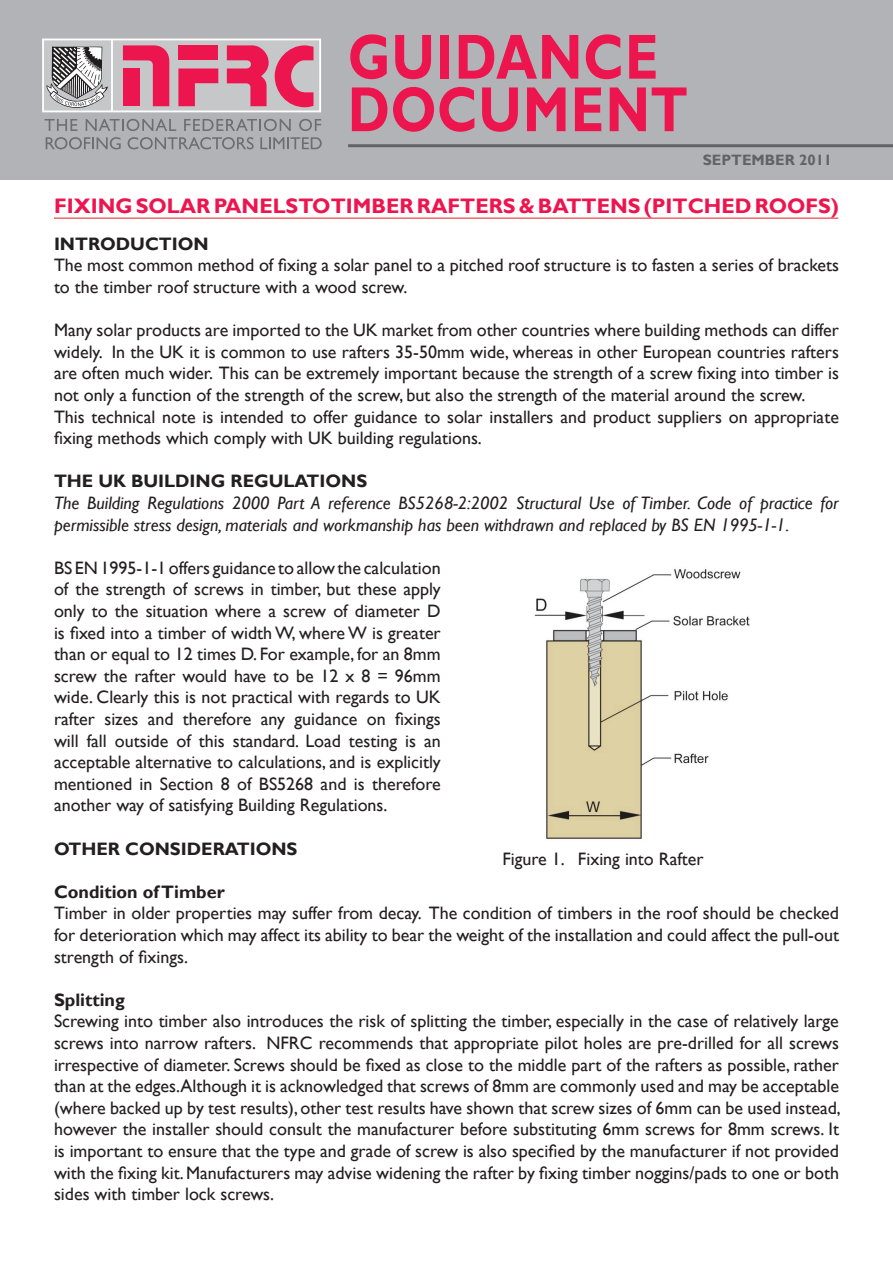
<style>
.page{position:relative;width:893px;height:1263px;background:#fff}
.page>*{position:absolute;margin:0;border:0;box-sizing:border-box;transform-origin:0 0}
.t1{font:700 64.05px/52.5px "Gill Sans";letter-spacing:.025em;color:#ed154e;scale:.82 1}
.t2{font:700 21px "Gill Sans";color:#ed154e}
.t3{font:18px/21.6px "Gill Sans";color:#231f20;text-align:justify}
.t4{font:italic 18px/21.6px "Gill Sans";color:#231f20}
.t5{font:700 18px "Gill Sans";color:#231f20}
.t6{font:700 15px "Gill Sans";color:#636366}
</style>
<div class="page">
<div style="left:0;top:0;width:893px;height:180px;background:#b2b3b7"></div>
<div style="left:43px;top:39px;width:277px;height:72px;background:#c6c7c8"></div>
<div style="left:42px;top:39px;width:279px;height:73px;border:2px solid #fff"></div>
<svg style="left:123px;top:45px;width:46px;height:61px"></svg>
<svg style="left:178px;top:68px;width:40px;height:38px"></svg>
<div style="left:178px;top:45px;width:40px;height:15px;background:#ed154e"></div>
<svg style="left:227px;top:45px;width:42px;height:61px"></svg>
<svg style="left:275px;top:45px;width:39px;height:62px"></svg>
<hr style="left:111px;top:39px;width:2px;height:73px;background:#fff">
<svg style="left:45px;top:119px;width:32px;height:12px"></svg>
<svg style="left:86px;top:119px;width:90px;height:12px"></svg>
<svg style="left:184px;top:119px;width:107px;height:12px"></svg>
<svg style="left:299px;top:119px;width:22px;height:12px"></svg>
<svg style="left:46px;top:137px;width:75px;height:12px"></svg>
<svg style="left:128px;top:137px;width:126px;height:12px"></svg>
<svg style="left:260px;top:137px;width:62px;height:12px"></svg>
<svg style="left:46px;top:46px;width:62px;height:62px"></svg>
<hr style="left:348px;top:144px;width:545px;height:3px;background:#636366">
<hr style="left:54px;top:217px;width:784px;height:2px;background:#f1666e">
<img style="left:534px;top:569px;width:216px;height:270px">
<h1 class="t1" style="left:348px;top:33px;width:416px">GUIDANCE<br>DOCUMENT</h1>
<p class="t6" style="left:703px;top:150px;width:11px">SEP</p>
<p class="t6" style="left:731px;top:150px;width:103px">TEMBER 2011</p>
<p class="t2" style="left:54px;top:193px;width:435px">FIXING SOLAR PANELS TO TI MBER RAFTERS</p>
<p class="t2" style="left:519px;top:193px;width:93px">&amp; BATTENS</p>
<p class="t2" style="left:644px;top:193px;width:129px">(PITCHED ROO</p>
<p class="t2" style="left:805px;top:193px;width:35px">FS)</p>
<p class="t5" style="left:54px;top:233px;width:131px">INTRODUCTION</p>
<p class="t3" style="left:54px;top:255px;width:786px">The most common method of fixing a solar panel to a pitched roof structure is to fasten a series of brackets to the timber roof structure with a wood screw.</p>
<p class="t3" style="left:54px;top:320px;width:786px;text-align:left">Many solar products are imported to the UK market from other countries where building methods can differ widely. In the UK it is common to use rafters 35-50mm wide, whereas in other European countries rafters are often much wider. This can be extremely important because the strength of a screw fixing into timber is not only a function of the strength of the screw, but also the strength of the material around the screw.<br>This technical note is intended to offer guidance to solar installers and product suppliers on appropriate fixing methods which comply with UK building regulations.</p>
<p class="t5" style="left:54px;top:470px;width:148px">THE UK BUILDING</p>
<p class="t5" style="left:230px;top:470px;width:13px">REG</p>
<p class="t5" style="left:269px;top:470px;width:64px">ULATIONS</p>
<p class="t4" style="left:54px;top:492px;width:786px">The Building Regulations 2000 Part A reference BS5268-2:2002 Structural Use of Timber. Code of practice for permissible stress design, materials and workmanship has been withdrawn and replaced by BS EN 1995-1-1.</p>
<p class="t3" style="left:54px;top:557px;width:388px">BS EN 1995-1-1 offers guidance to allow the calculation of the strength of screws in timber, but these apply only to the situation where a screw of diameter D is fixed into a timber of width W, where W is greater than or equal to 12 times D. For example, for an 8mm screw the rafter would have to be 12 x 8 = 96mm wide. Clearly this is not practical with regards to UK rafter sizes and therefore any guidance on fixings will fall outside of this standard. Load testing is an acceptable alternative to calculations, and is explicitly mentioned in Section 8 of BS5268 and is therefore another way of satisfying Building Regulations.</p>
<p class="t5" style="left:54px;top:838px;width:98px">OTHER CONSI</p>
<p class="t5" style="left:187px;top:838px;width:28px">DERA</p>
<p class="t5" style="left:237px;top:838px;width:26px">TIONS</p>
<p class="t5" style="left:54px;top:881px;width:172px">CONDITION OF TIMBER</p>
<p class="t3" style="left:54px;top:903px;width:786px">Timber in older properties may suffer from decay. The condition of timbers in the roof should be checked for deterioration which may affect its ability to bear the weight of the installation and could affect the pull-out strength of fixings.</p>
<p class="t5" style="left:54px;top:989px;width:72px">SPLITTING</p>
<p class="t3" style="left:54px;top:1011px;width:788px">Screwing into timber also introduces the risk of splitting the timber, especially in the case of relatively large screws into narrow rafters. NFRC recommends that appropriate pilot holes are pre-drilled for all screws irrespective of diameter. Screws should be fixed as close to the middle part of the rafters as possible, rather than at the edges.Although it is acknowledged that screws of 8mm are commonly used and may be acceptable (where backed up by test results), other test results have shown that screw sizes of 6mm can be used instead, however the installer should consult the manufacturer before substituting 6mm screws for 8mm screws. It is important to ensure that the type and grade of screw is also specified by the manufacturer if not provided with the fixing kit. Manufacturers may advise widening the rafter by fixing timber noggins/pads to one or both sides with timber lock screws.</p>
<p class="t3" style="left:502px;top:849px;width:203px">Figure 1. Fixing into Rafter</p>
</div>
